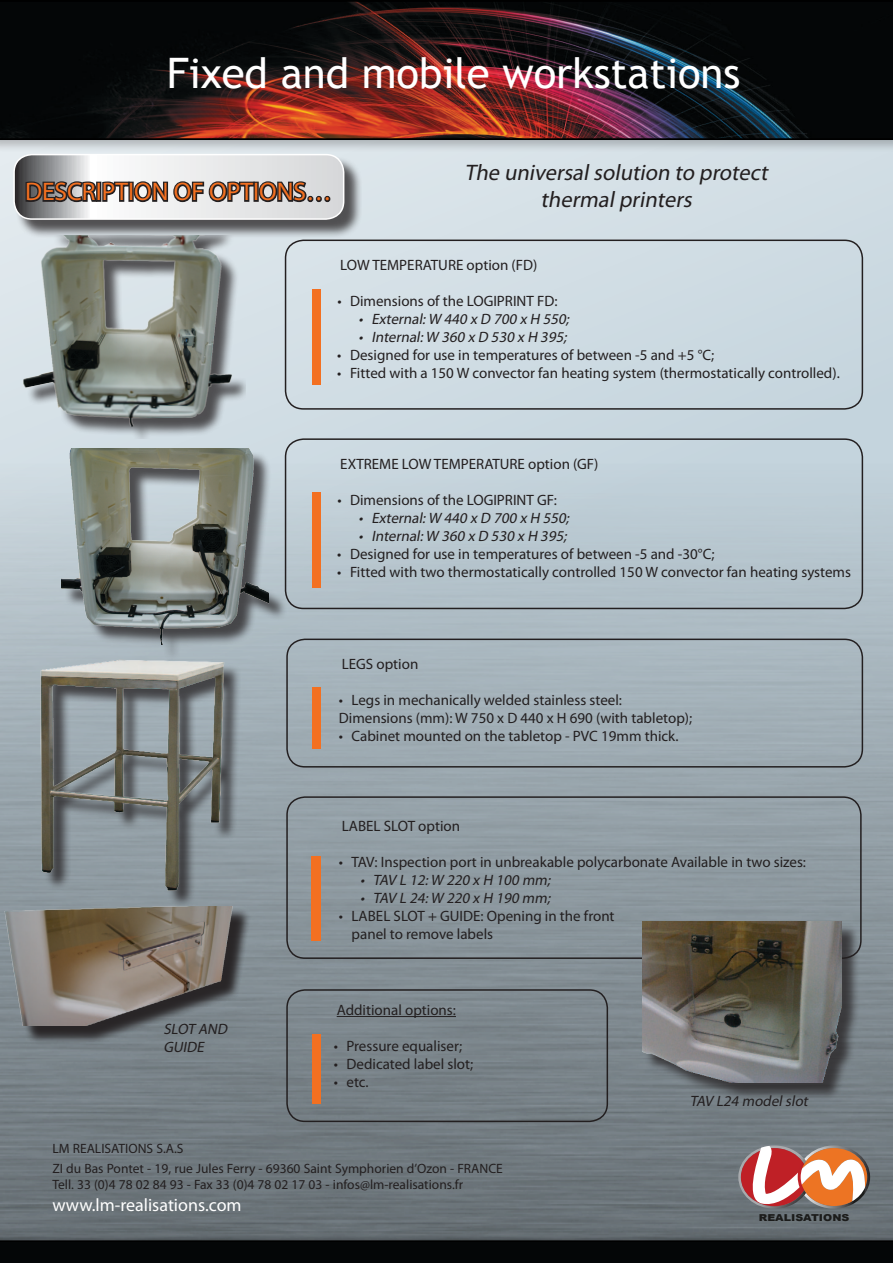
<style>
.page{position:relative;width:893px;height:1263px;background:#fff}
.page>*{position:absolute;margin:0;border:0;box-sizing:border-box;transform-origin:0 0}
.t1{font:42px "Trebuchet MS";color:#fff}
.t2{font:25.5px "Myriad Pro";color:#f37021}
.t3{font:italic 22.5px/27px "Myriad Pro";color:#231f20;text-align:center}
.t4{font:18px "Myriad Pro";color:#fff}
.t5{font:15px/18px "Myriad Pro";color:#231f20}
.t6{font:italic 15px/18px "Myriad Pro";color:#231f20}
.t7{font:13.5px/20.4px "Myriad Pro";color:#231f20}
.t8{font:900 9.6px "Arial";color:#1c1c1b;scale:1.15 1}
</style>
<div class="page">
<div style="left:0;top:0;width:893px;height:1240px;background:#d0dde4"></div>
<img style="left:0;top:463px;width:893px;height:770px">
<div style="left:0;top:0;width:893px;height:153px;background:#231f20;opacity:.25"></div>
<div style="left:0;top:1233px;width:893px;height:30px;background:#231f20;opacity:.25"></div>
<img style="left:0;top:0;width:893px;height:140px">
<div style="left:0;top:1240px;width:893px;height:23px;background:#040607"></div>
<div style="left:16px;top:156px;width:347px;height:82px;background:#231f20;opacity:.75"></div>
<svg style="left:14px;top:155px;width:330px;height:64px"></svg>
<div style="left:13px;top:154px;width:331px;height:66px;border:2px solid #fff;border-radius:18px"></div>
<div style="left:286px;top:989px;width:322px;height:133px;border:2px solid #231f20;border-radius:18px"></div>
<hr style="left:337px;top:1016px;width:119px;height:1px;background:#231f20">
<div style="left:285px;top:240px;width:578px;height:170px;border:2px solid #231f20;border-radius:18px"></div>
<div style="left:312px;top:289px;width:9px;height:95px;background:#f37021"></div>
<div style="left:286px;top:796px;width:576px;height:163px;border:2px solid #231f20;border-radius:18px"></div>
<div style="left:285px;top:438px;width:578px;height:171px;border:2px solid #231f20;border-radius:18px"></div>
<div style="left:286px;top:639px;width:577px;height:128px;border:2px solid #231f20;border-radius:18px"></div>
<div style="left:312px;top:492px;width:9px;height:95px;background:#f37021"></div>
<div style="left:311px;top:856px;width:9px;height:85px;background:#f37021"></div>
<div style="left:312px;top:687px;width:8px;height:62px;background:#f37021"></div>
<div style="left:312px;top:1035px;width:8px;height:69px;background:#f37021"></div>
<img style="left:27px;top:575px;width:255px;height:346px">
<div style="left:27px;top:235px;width:219px;height:203px;background:#231f20;opacity:.75"></div>
<img style="left:0;top:235px;width:246px;height:193px">
<div style="left:64px;top:451px;width:223px;height:212px;background:#231f20;opacity:.75"></div>
<img style="left:62px;top:449px;width:207px;height:196px">
<div style="left:8px;top:907px;width:243px;height:135px;background:#231f20;opacity:.75"></div>
<img style="left:0;top:906px;width:269px;height:120px">
<div style="left:644px;top:923px;width:216px;height:178px;background:#231f20;opacity:.75"></div>
<img style="left:642px;top:921px;width:199px;height:161px">
<svg style="left:738px;top:1145px;width:132px;height:64px;background:#c38a7b"></svg>
<h1 class="t1" style="left:318px;top:47px;width:409px">Concepteur Fabricant</h1>
<h1 class="t1" style="left:167px;top:48px;width:575px">Fixed and mobile workstations</h1>
<h2 class="t2" style="left:25px;top:176px;width:308px">DESCRIPTION OF OPTIONS…</h2>
<h3 class="t3" style="left:464px;top:159px;width:309px">The universal solution to protect thermalprinters</h3>
<p class="t5" style="left:340px;top:256px;width:198px">LOW TEMPERATURE option (FD)</p>
<p class="t5" style="left:337px;top:292px;width:222px">• Dimensions of the LOGIPRINT FD:</p>
<p class="t6" style="left:359px;top:310px;width:215px">• External: W 440 x D 700 x H 550;</p>
<p class="t6" style="left:359px;top:328px;width:213px">• Internal: W 360 x D 530 x H 395;</p>
<p class="t5" style="left:337px;top:346px;width:378px">• Designed for use in temperatures of between -5 and +5 °C;</p>
<p class="t5" style="left:337px;top:364px;width:504px">• Fitted with a 150 W convector fan heating system (thermostatically controlled).</p>
<p class="t5" style="left:340px;top:455px;width:260px">EXTREME LOW TEMPERATURE option (GF)</p>
<p class="t5" style="left:337px;top:491px;width:221px">• Dimensions of the LOGIPRINT GF:</p>
<p class="t6" style="left:359px;top:509px;width:215px">• External: W 440 x D 700 x H 550;</p>
<p class="t6" style="left:359px;top:527px;width:213px">• Internal: W 360 x D 530 x H 395;</p>
<p class="t5" style="left:337px;top:545px;width:379px">• Designed for use in temperatures of between -5 and -30°C;</p>
<p class="t5" style="left:337px;top:563px;width:515px">• Fitted with two thermostatically controlled 150 W convector fan heating systems</p>
<p class="t5" style="left:342px;top:655px;width:78px">LEGS option</p>
<p class="t5" style="left:339px;top:691px;width:355px">• Legs in mechanically welded stainless steel:<br>Dimensions (mm): W 750 x D 440 x H 690 (with tabletop);</p>
<p class="t5" style="left:339px;top:727px;width:341px">• Cabinet mounted on the tabletop - PVC 19mm thick.</p>
<p class="t5" style="left:342px;top:816px;width:120px">LABEL SLOT option</p>
<p class="t5" style="left:339px;top:852px;width:469px">• TAV: Inspection port in unbreakable polycarbonate Available in two sizes:</p>
<p class="t6" style="left:360px;top:870px;width:195px">• TAV L 12: W 220 x H 100 mm;</p>
<p class="t6" style="left:360px;top:888px;width:195px">• TAV L 24: W 220 x H 190 mm;</p>
<p class="t5" style="left:352px;top:906px;width:264px;text-indent:-13px">• LABEL SLOT + GUIDE: Opening in the front panel to remove labels</p>
<p class="t6" style="left:164px;top:1019px;width:68px">SLOT AND<br>GUIDE</p>
<p class="t5" style="left:337px;top:1001px;width:121px">Additional options:</p>
<p class="t5" style="left:334px;top:1037px;width:130px">• Pressure equaliser;</p>
<p class="t5" style="left:334px;top:1055px;width:141px">• Dedicated label slot;</p>
<p class="t5" style="left:334px;top:1073px;width:36px">• etc.</p>
<p class="t7" style="left:52px;top:1137px;width:452px">LM REALISATIONS S.A.S<br>ZI du Bas Pontet - 19, rue Jules Ferry - 69360 Saint Symphorien d’Ozon - FRANCE</p>
<p class="t7" style="left:52px;top:1174px;width:412px">Tell. 33 (0)4 78 02 84 93 - Fax 33 (0)4 78 02 17 03 - infos@lm-realisations.fr</p>
<p class="t4" style="left:52px;top:1194px;width:191px">www.lm-realisations.com</p>
<p class="t6" style="left:690px;top:1092px;width:123px">TAV L24 model slot</p>
<p class="t8" style="left:759px;top:1211px;width:80px">REALISATIONS</p>
</div>
